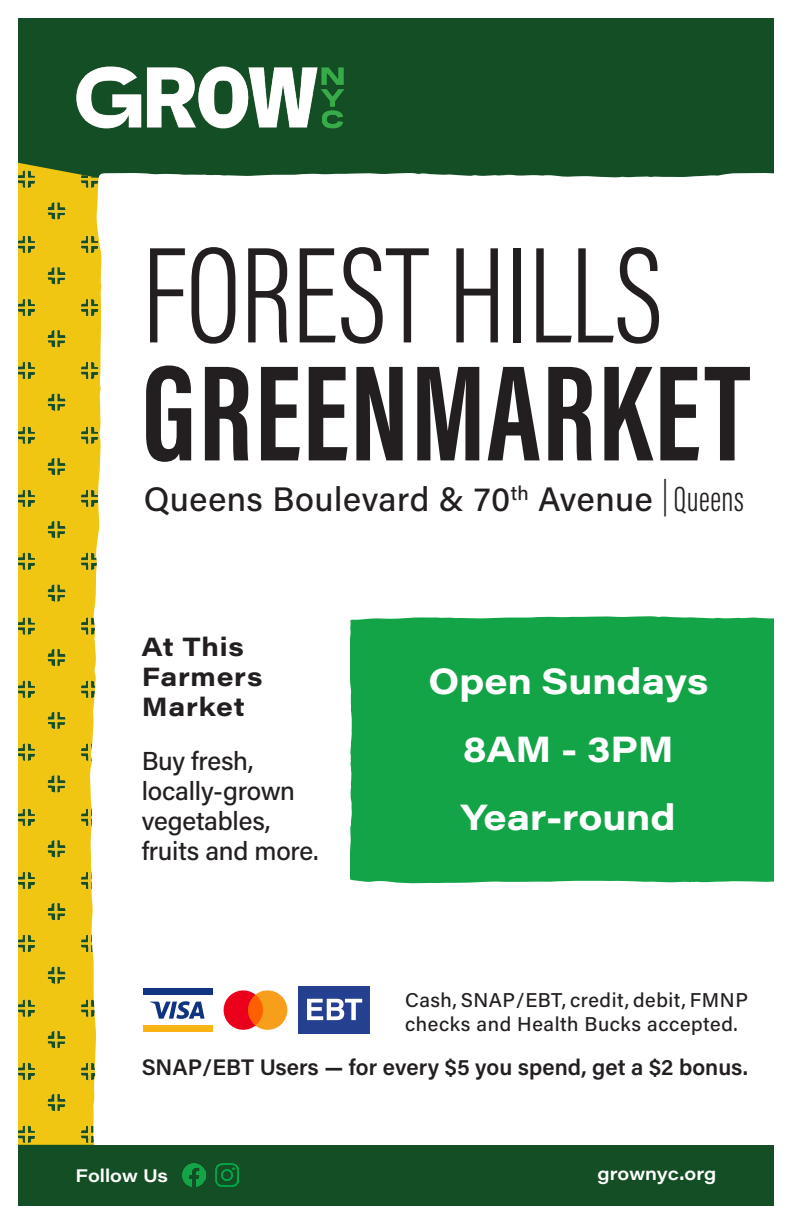
<style>
.page{position:relative;width:792px;height:1224px;background:#fff}
.page>*{position:absolute;margin:0;border:0;box-sizing:border-box;transform-origin:0 0}
.t1{font:140px/118px "Acumin Variable Concept";letter-spacing:-.245em;color:#231f20}
.t2{font:36px "Acumin Variable Concept";letter-spacing:.135em;color:#fff}
.t3{font:34px "Acumin Variable Concept";letter-spacing:.04em;color:#231f20}
.t4{font:500 26px/30px "Acumin Pro";letter-spacing:-.01em;color:#231f20}
.t5{font:700 26px/30px "Acumin Pro Wide";letter-spacing:.03em;color:#231f20}
.t6{font:22.4px "Acumin Variable Concept";letter-spacing:.045em;color:#231f20}
.t7{font:20px/24px "Acumin Variable Concept";letter-spacing:.055em;color:#231f20}
.t8{font:600 18px "Acumin Pro Wide";color:#fff}
.s1{font-size:36px}
.s2{font-family:"Acumin Pro";font-weight:700}
</style>
<div class="page">
<div style="left:18px;top:18px;width:756px;height:1188px;background:#144e25"></div>
<img style="left:18px;top:163px;width:71px;height:982px">
<div style="left:89px;top:173px;width:685px;height:972px;background:#fff"></div>
<img style="left:76px;top:66px;width:269px;height:63px">
<div style="left:220px;top:986px;width:71px;height:48px;background:#fff"></div>
<svg style="left:223px;top:990px;width:64px;height:40px;background:#f56f3f"></svg>
<div style="left:298px;top:986px;width:72px;height:48px;background:#25408e"></div>
<svg style="left:307px;top:999px;width:55px;height:21px"></svg>
<div style="left:142px;top:987px;width:71px;height:46px;background:#fff"></div>
<div style="left:143px;top:1025px;width:69px;height:7px;background:#fbb316"></div>
<div style="left:143px;top:989px;width:69px;height:6px;background:#10347f"></div>
<svg style="left:150px;top:1001px;width:55px;height:18px"></svg>
<div style="left:350px;top:616px;width:424px;height:268px;background:#12a447"></div>
<img style="left:182px;top:1164px;width:23px;height:23px">
<img style="left:215px;top:1164px;width:23px;height:23px">
<p class="t1" style="left:142px;top:229px;width:640px">FORESTHI LLS<br>GREENMARKET</p>
<p class="t3" style="left:144px;top:476px;width:608px">Queens Boulevard &amp; 70<sup>th</sup> Avenue <span class="s1">|Queens</span></p>
<p class="t5" style="left:142px;top:631px;width:122px">At This<br>Farmers<br>Market</p>
<p class="t4" style="left:142px;top:745px;width:178px">Buy fresh, locally-grown vegetables, fruits and more.</p>
<p class="t2" style="left:429px;top:657px;width:276px">Open Sundays</p>
<p class="t2" style="left:463px;top:725px;width:207px">8AM - 3PM</p>
<p class="t2" style="left:461px;top:793px;width:210px">Year-round</p>
<p class="t7" style="left:405px;top:987px;width:344px">Cash, SNAP/EBT, credit, debit, FMNP checks and Health Bucks accepted.</p>
<p class="t6" style="left:142px;top:1051px;width:606px">SNAP/EBT Users <span class="s2">—</span> for every $5 you spend, get a $2 bonus.</p>
<p class="t8" style="left:76px;top:1162px;width:94px">Follow Us</p>
<p class="t8" style="left:598px;top:1161px;width:120px">grownyc.org</p>
</div>
